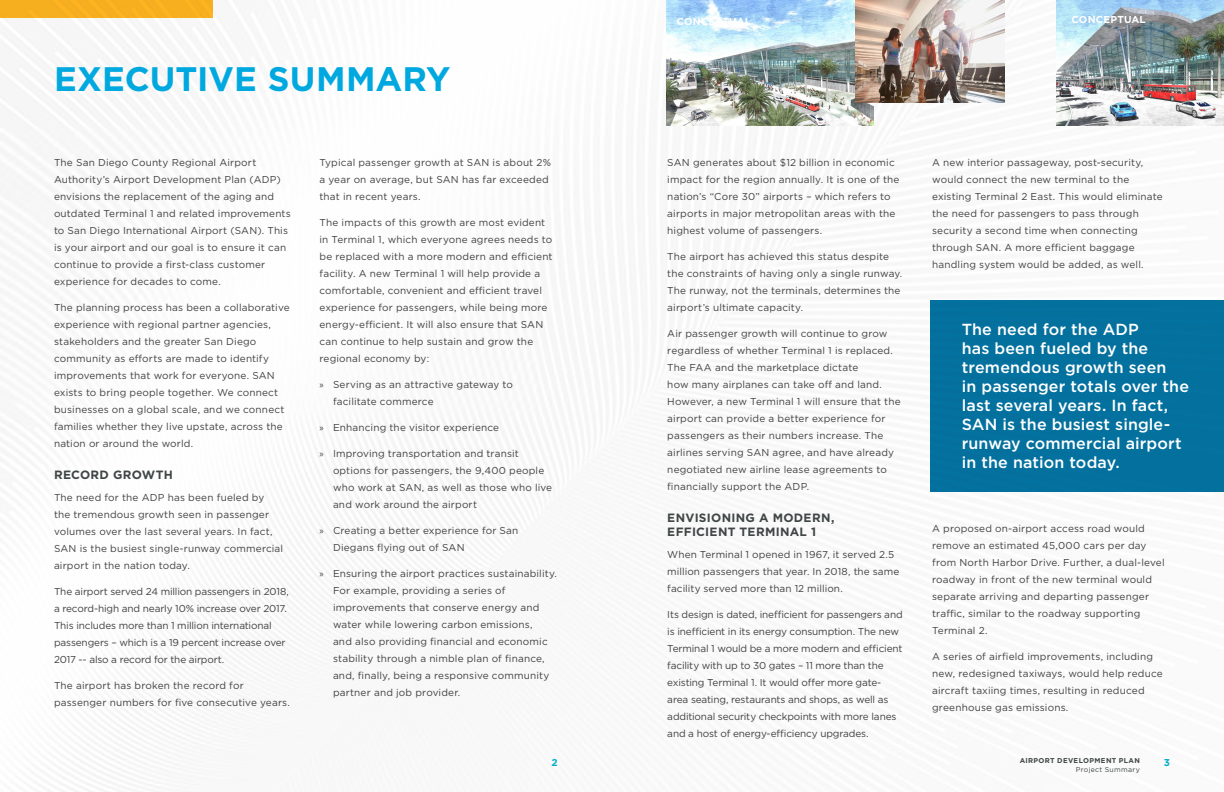
<style>
.page{position:relative;width:1224px;height:792px;background:#fff}
.page>*{position:absolute;margin:0;border:0;box-sizing:border-box;transform-origin:0 0}
.t1{font:700 34px "Gotham";color:#00a8e0}
.Paragraph_Style_3{font:500 16px/19px "Gotham";letter-spacing:.01em;color:#fff}
.Exec_Summary_Subhead{font:700 12px/14px "Gotham";letter-spacing:.025em;color:#404545}
.Content{font:10px/17px "Gotham";letter-spacing:.015em;color:#414143}
.Content-2{font:10px/17px "Gotham";letter-spacing:-.015em;color:#414143}
.t2{font:700 10px "Gotham";letter-spacing:.02em;color:#fff}
.t3{font:700 10px "Gotham";color:#06b0ca}
.t4{font:700 7px "Gotham";letter-spacing:.045em;color:#404545}
.t5{font:7px "Gotham";letter-spacing:.045em;color:#404545}
.s1{font-family:"Myriad Pro"}
</style>
<div class="page">
<img style="left:0;top:0;width:1057px;height:792px">
<div style="left:0;top:0;width:213px;height:18px;background:#f6af1f"></div>
<img style="left:1057px;top:0;width:167px;height:126px">
<img style="left:666px;top:0;width:207px;height:125px">
<img style="left:855px;top:0;width:149px;height:103px">
<div style="left:930px;top:300px;width:294px;height:192px;background:#0573a1"></div>
<p class="t1" style="left:54px;top:56px;width:398px">EXECUTIVE SUMMARY</p>
<p class="Content" style="left:54px;top:154px;width:238px">The San Diego County Regional Airport Authority’s Airport Development Plan (ADP) envisions the replacement of the aging and outdated Terminal 1 and related improvements to San Diego International Airport (SAN). This is your airport and our goal is to ensure it can continue to provide a first-class customer experience for decades to come.</p>
<p class="Content" style="left:54px;top:299px;width:237px">The planning process has been a collaborative experience with regional partner agencies, stakeholders and the greater San Diego community as efforts are made to identify improvements that work for everyone. SAN exists to bring people together. We connect businesses on a global scale, and we connect families whether they live upstate, across the nation or around the world.</p>
<p class="Exec_Summary_Subhead" style="left:54px;top:468px;width:120px">RECORD GROWTH</p>
<p class="Content" style="left:54px;top:489px;width:231px">The need for the ADP has been fueled by the tremendous growth seen in passenger volumes over the last several years. In fact, SAN is the busiest single-runway commercial airport in the nation today.</p>
<p class="Content-2" style="left:54px;top:583px;width:236px">The airport served 24 million passengers in 2018, a record-high and nearly 10% increase over 2017.<br>This includes more than 1 million international passengers – which is a 19 percent increase over 2017 -- also a record for the airport.</p>
<p class="Content" style="left:54px;top:677px;width:238px">The airport has broken the record for passenger numbers for five consecutive years.</p>
<p class="Content" style="left:320px;top:154px;width:233px">Typical passenger growth at SAN is about 2% a year on average, but SAN has far exceeded that in recent years.</p>
<p class="Content" style="left:320px;top:214px;width:235px">The impacts of this growth are most evident in Terminal 1, which everyone agrees needs to be replaced with a more modern and efficient facility. A new Terminal 1 will help provide a comfortable, convenient and efficient travel experience for passengers, while being more energy-efficient. It will also ensure that SAN can continue to help sustain and grow the regional economy by:</p>
<p class="Content" style="left:333px;top:376px;width:181px;text-indent:-14px"><span class="s1">»</span> Serving as an attractive gateway to facilitate commerce</p>
<p class="Content" style="left:320px;top:419px;width:181px"><span class="s1">»</span> Enhancing the visitor experience</p>
<p class="Content" style="left:333px;top:445px;width:221px;text-indent:-14px"><span class="s1">»</span> Improving transportation and transit options for passengers, the 9,400 people who work at SAN, as well as those who live and work around the airport</p>
<p class="Content" style="left:333px;top:522px;width:187px;text-indent:-14px"><span class="s1">»</span> Creating a better experience for San<br>Diegans flying out of SAN</p>
<p class="Content" style="left:333px;top:565px;width:226px;text-indent:-14px"><span class="s1">»</span> Ensuring the airport practices sustainability.<br>For example, providing a series of improvements that conserve energy and water while lowering carbon emissions,<br>and also providing financial and economic stability through a nimble plan of finance, and, finally, being a responsive community partner and job provider.</p>
<p class="t2" style="left:677px;top:15px;width:76px">CONCEPTUAL</p>
<p class="t2" style="left:1072px;top:13px;width:76px">CONCEPTUAL</p>
<p class="Content" style="left:667px;top:154px;width:234px">SAN generates about $12 billion in economic impact for the region annually. It is one of the nation’s “Core 30” airports – which refers to airports in major metropolitan areas with the highest volume of passengers.</p>
<p class="Content" style="left:667px;top:248px;width:237px">The airport has achieved this status despite the constraints of having only a single runway.<br>The runway, not the terminals, determines the airport’s ultimate capacity.</p>
<p class="Content" style="left:667px;top:325px;width:235px">Air passenger growth will continue to grow regardless of whether Terminal 1 is replaced.<br>The FAA and the marketplace dictate<br>how many airplanes can take off and land.<br>However, a new Terminal 1 will ensure that the airport can provide a better experience for passengers as their numbers increase. The airlines serving SAN agree, and have already negotiated new airline lease agreements to financially support the ADP.</p>
<p class="Exec_Summary_Subhead" style="left:667px;top:511px;width:169px">ENVISIONING A MODERN,<br>EFFICIENT TERMINAL 1</p>
<p class="Content" style="left:667px;top:546px;width:234px">When Terminal 1 opened in 1967, it served 2.5 million passengers that year. In 2018, the same facility served more than 12 million.</p>
<p class="Content-2" style="left:667px;top:606px;width:237px">Its design is dated, inefficient for passengers and is inefficient in its energy consumption. The new Terminal 1 would be a more modern and efficient facility with up to 30 gates – 11 more than the existing Terminal 1. It would offer more gate&shy;area seating, restaurants and shops, as well as additional security checkpoints with more lanes and a host of energy-efficiency upgrades.</p>
<p class="Content" style="left:932px;top:154px;width:232px">A new interior passageway, post-security, would connect the new terminal to the existing Terminal 2 East. This would eliminate the need for passengers to pass through security a second time when connecting through SAN. A more efficient baggage handling system would be added, as well.</p>
<p class="Paragraph_Style_3" style="left:962px;top:320px;width:229px">The need for the ADP<br>has been fueled by the tremendous growth seen<br>in passenger totals over the last several years. In fact,<br>SAN is the busiest single&shy;runway commercial airport in the nation today.</p>
<p class="Content" style="left:932px;top:520px;width:234px">A proposed on-airport access road would remove an estimated 45,000 cars per day from North Harbor Drive. Further, a dual-level roadway in front of the new terminal would separate arriving and departing passenger traffic, similar to the roadway supporting Terminal 2.</p>
<p class="Content" style="left:932px;top:648px;width:232px">A series of airfield improvements, including new, redesigned taxiways, would help reduce aircraft taxiing times, resulting in reduced greenhouse gas emissions.</p>
<p class="t4" style="left:1020px;top:756px;width:122px">AIRPORT DEVELOPMENT PLAN</p>
<p class="t5" style="left:1076px;top:765px;width:65px">Project Summary</p>
<p class="t3" style="left:552px;top:756px;width:8px">2</p>
<p class="t3" style="left:1164px;top:756px;width:8px">3</p>
</div>
